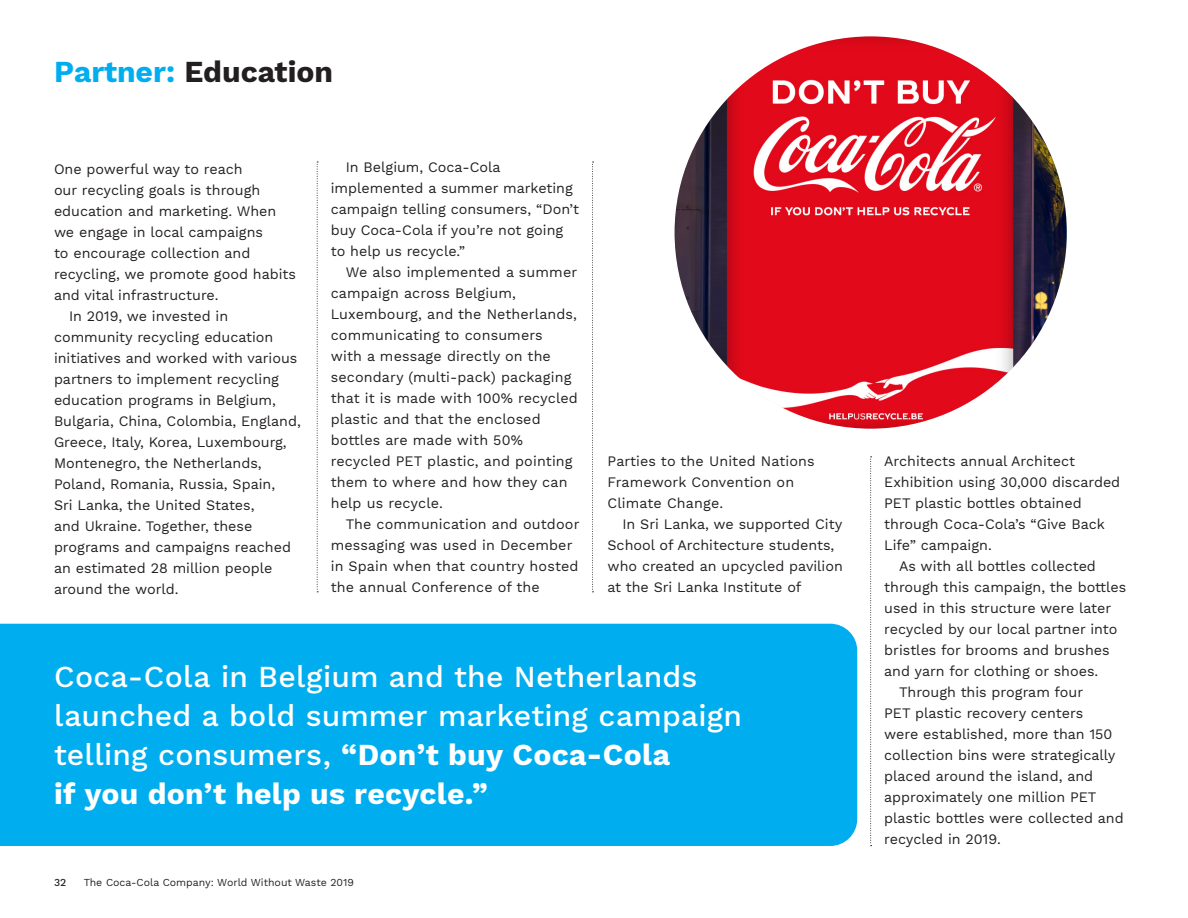
<style>
.page{position:relative;width:1188px;height:918px;background:#fff}
.page>*{position:absolute;margin:0;border:0;box-sizing:border-box;transform-origin:0 0}
.t1{font:500 30px/39px "Work Sans";letter-spacing:.005em;color:#fff}
.t2{font:700 30px "Work Sans";color:#231f20}
.t3{font:14.25px/21px "Work Sans";color:#231f20}
.t4{font:10.5px "Work Sans";color:#231f20}
.t5{font:500 10.5px "Work Sans";color:#231f20}
.s1{color:#00aeef}
.s2{font-weight:700}
</style>
<div class="page">
<svg style="left:317px;top:162px;width:1px;height:430px"></svg>
<svg style="left:592px;top:162px;width:2px;height:430px"></svg>
<svg style="left:870px;top:456px;width:2px;height:390px"></svg>
<img style="left:675px;top:36px;width:392px;height:393px;border-radius:196px">
<div style="left:0;top:624px;width:857px;height:222px;background:#00aeef"></div>
<p class="t2" style="left:54px;top:54px;width:281px"><span class="s1">Partner:</span> Education</p>
<p class="t3" style="left:54px;top:159px;width:244px">One powerful way to reach<br>our recycling goals is through education and marketing. When we engage in local campaigns<br>to encourage collection and recycling, we promote good habits and vital infrastructure.</p>
<p class="t3" style="left:54px;top:306px;width:248px;text-indent:15px">In 2019, we invested in community recycling education initiatives and worked with various partners to implement recycling education programs in Belgium,<br>Bulgaria, China, Colombia, England,<br>Greece, Italy, Korea, Luxembourg,<br>Montenegro, the Netherlands,<br>Poland, Romania, Russia, Spain,<br>Sri Lanka, the United States,<br>and Ukraine. Together, these programs and campaigns reached an estimated 28 million people around the world.</p>
<p class="t3" style="left:331px;top:158px;width:250px;text-indent:15px">In Belgium, Coca-Cola implemented a summer marketing campaign telling consumers, “Don’t buy Coca-Cola if you’re not going to help us recycle.”</p>
<p class="t3" style="left:331px;top:263px;width:249px;text-indent:15px">We also implemented a summer campaign across Belgium,<br>Luxembourg, and the Netherlands, communicating to consumers<br>with a message directly on the secondary (multi-pack) packaging that it is made with 100% recycled plastic and that the enclosed bottles are made with 50% recycled PET plastic, and pointing them to where and how they can help us recycle.</p>
<p class="t3" style="left:331px;top:515px;width:250px;text-indent:15px">The communication and outdoor messaging was used in December in Spain when that country hosted the annual Conference of the</p>
<p class="t3" style="left:608px;top:451px;width:209px">Parties to the United Nations<br>Framework Convention on<br>Climate Change.</p>
<p class="t3" style="left:608px;top:514px;width:237px;text-indent:15px">In Sri Lanka, we supported City<br>School of Architecture students, who created an upcycled pavilion at the Sri Lanka Institute of</p>
<p class="t1" style="left:54px;top:658px;width:690px">Coca-Cola in Belgium and the Netherlands launched a bold summer marketing campaign telling consumers, <span class="s2">“Don’t buy Coca-Cola<br>if you don’t help us recycle.”</span></p>
<p class="t5" style="left:54px;top:877px;width:14px">32</p>
<p class="t4" style="left:84px;top:877px;width:272px">The Coca-Cola Company: World Without Waste 2019</p>
<p class="t3" style="left:884px;top:451px;width:238px">Architects annual Architect<br>Exhibition using 30,000 discarded<br>PET plastic bottles obtained through Coca-Cola’s “Give Back<br>Life” campaign.</p>
<p class="t3" style="left:884px;top:556px;width:244px;text-indent:15px">As with all bottles collected through this campaign, the bottles used in this structure were later recycled by our local partner into bristles for brooms and brushes and yarn for clothing or shoes.</p>
<p class="t3" style="left:884px;top:682px;width:241px;text-indent:15px">Through this program four<br>PET plastic recovery centers<br>were established, more than 150 collection bins were strategically placed around the island, and approximately one million PET plastic bottles were collected and recycled in 2019.</p>
</div>
